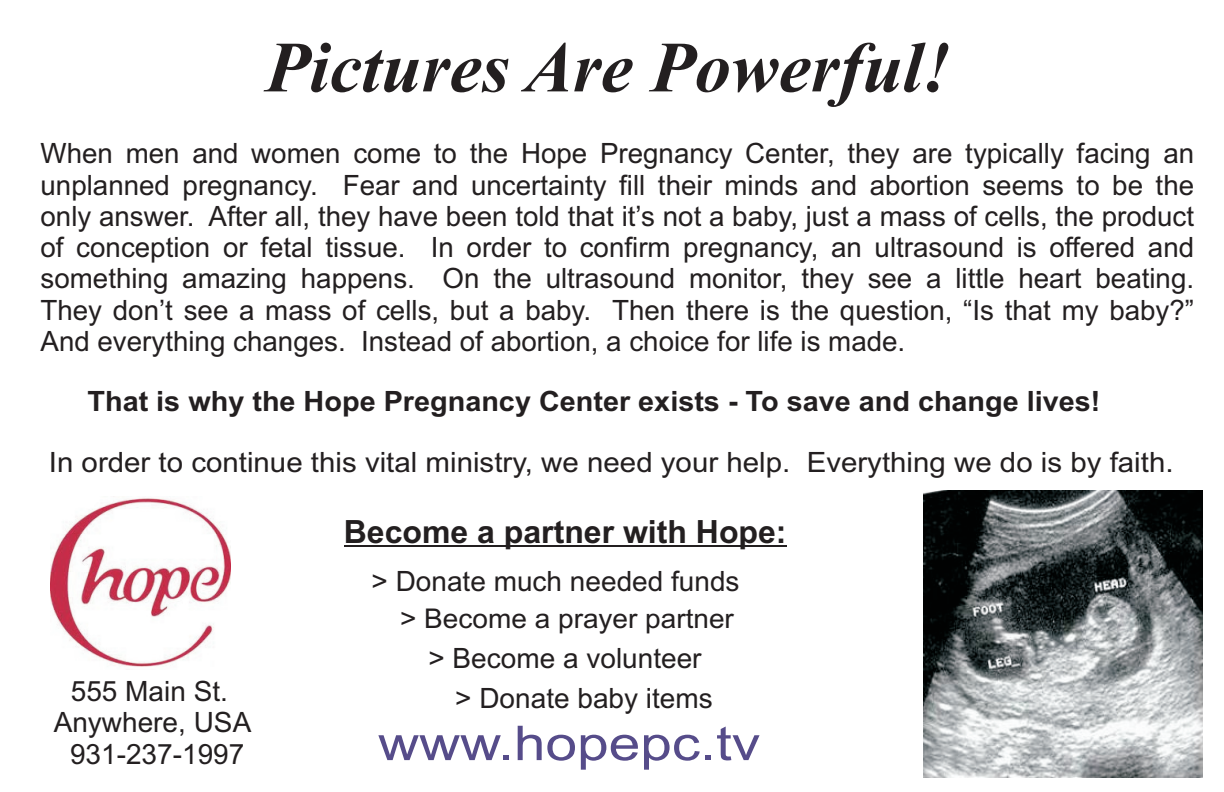
<style>
.page{position:relative;width:1224px;height:792px;background:#fff}
.page>*{position:absolute;margin:0;border:0;box-sizing:border-box;transform-origin:0 0}
.t1{font:italic 700 72px "Times New Roman";color:#231f20}
.t2{font:48px "Arial";color:#564c8a;scale:1.18 1}
.t3{font:700 32px "Arial";color:#231f20}
.t4{font:28px/31.2px "Arial";color:#231f20;text-align:justify}
.t5{font:28px "Arial";color:#231f20;scale:1.05 1}
.t6{font:700 28px "Arial";color:#231f20}
.t7{font:27.2px "Arial";color:#231f20}
</style>
<div class="page">
<img style="left:924px;top:491px;width:279px;height:286px">
<img style="left:50px;top:498px;width:180px;height:169px">
<hr style="left:344px;top:545px;width:443px;height:2px;background:#231f20">
<h1 class="t1" style="left:266px;top:43px;width:687px">Pictures Are Powerful!</h1>
<p class="t4" style="left:41px;top:140px;width:1155px">When men and women come to the Hope Pregnancy Center, they are typically facing an unplanned pregnancy. Fear and uncertainty fill their minds and abortion seems to be the only answer. After all, they have been told that it’s not a baby, just a mass of cells, the product of conception or fetal tissue. In order to confirm pregnancy, an ultrasound is offered and something amazing happens. On the ultrasound monitor, they see a little heart beating.<br>They don’t see a mass of cells, but a baby. Then there is the question, “Is that my baby?” And everything changes. Instead of abortion, a choice for life is made.</p>
<p class="t6" style="left:87px;top:391px;width:1015px">That is why the Hope Pregnancy Center exists - To save and change lives!</p>
<p class="t5" style="left:49px;top:452px;width:1073px">In order to continue this vital ministry, we need your help. Everything we do is by faith.</p>
<p class="t3" style="left:344px;top:519px;width:444px">Become a partner with Hope:</p>
<p class="t4" style="left:372px;top:568px;width:370px">&gt; Donate much needed funds</p>
<p class="t4" style="left:54px;top:678px;width:199px;text-align:center">555 Main St.<br>Anywhere, USA</p>
<p class="t4" style="left:70px;top:741px;width:176px">931-237-1997</p>
<p class="t7" style="left:400px;top:608px;width:335px">&gt; Become a prayer partner</p>
<p class="t4" style="left:455px;top:641px;width:259px;line-height:40px;text-indent:-27px">&gt; Become a volunteer &gt; Donate baby items</p>
<h2 class="t2" style="left:378px;top:725px;width:325px">www.hopepc.tv</h2>
</div>
